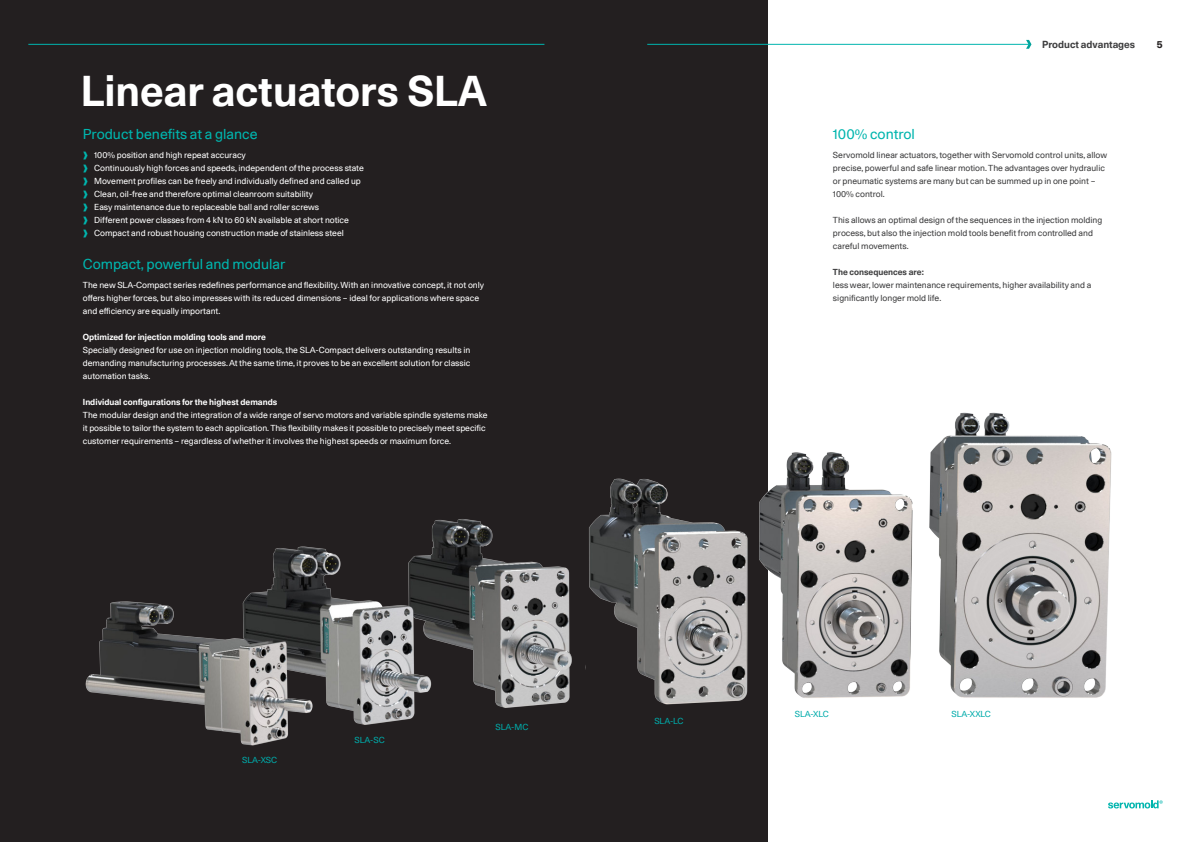
<style>
.page{position:relative;width:1191px;height:842px;background:#fff}
.page>*{position:absolute;margin:0;border:0;box-sizing:border-box;transform-origin:0 0}
.Überschrift_01{font:700 42px "Unica 77 LLTT";color:#fff}
.t1{font:700 20px "Unica 77 LLTT";color:#00b5ae}
.Überschrift_01-2{font:14px "Unica 77 LLTT";color:#00b5ae}
.Inhalt___Seitenzahl{font:700 10px "Unica 77 LLTT";color:#3e3e3f}
.t2{font:700 10px "Unica 77 LLTT";color:#231f20}
.Überschrift_01-3{font:8.5px/13px "Unica 77 LLTT";color:#fff}
.Überschrift_01-4{font:8.5px/13px "Unica 77 LLTT";color:#3e3e3f}
.Überschrift_01-5{font:700 8.5px "Unica 77 LLTT";color:#fff}
.Überschrift_01-6{font:8.5px "Unica 77 LLTT";color:#00abaa}
.Überschrift_01-7{font:700 8.5px "Unica 77 LLTT";color:#3e3e3f}
</style>
<div class="page">
<svg style="left:1108px;top:800px;width:54px;height:8px"></svg>
<div style="left:0;top:0;width:767px;height:842px;background:#231f20"></div>
<img style="left:585px;top:478px;width:162px;height:227px">
<img style="left:747px;top:404px;width:166px;height:362px">
<img style="left:85px;top:519px;width:486px;height:227px">
<img style="left:929px;top:412px;width:183px;height:286px">
<svg style="left:1026px;top:40px;width:5px;height:9px"></svg>
<hr style="left:647px;top:44px;width:382px;height:1px;background:#00b5ae">
<hr style="left:28px;top:44px;width:516px;height:1px;background:#00b5ae">
<p class="Überschrift_01" style="left:81px;top:62px;width:408px">Linear actuators SLA</p>
<p class="Überschrift_01-2" style="left:83px;top:125px;width:176px">Product benefits at a glance</p>
<p class="t1" style="left:83px;top:140px;width:7px">›</p>
<p class="Überschrift_01-3" style="left:94px;top:149px;width:153px">100% position and high repeat accuracy</p>
<p class="t1" style="left:83px;top:153px;width:7px">›</p>
<p class="Überschrift_01-3" style="left:94px;top:162px;width:271px">Continuously high forces and speeds, independent of the process state</p>
<p class="t1" style="left:83px;top:166px;width:7px">›</p>
<p class="Überschrift_01-3" style="left:94px;top:175px;width:268px">Movement profiles can be freely and individually defined and called up</p>
<p class="t1" style="left:83px;top:179px;width:7px">›</p>
<p class="Überschrift_01-3" style="left:94px;top:188px;width:220px">Clean, oil-free and therefore optimal cleanroom suitability</p>
<p class="t1" style="left:83px;top:192px;width:7px">›</p>
<p class="Überschrift_01-3" style="left:94px;top:201px;width:226px">Easy maintenance due to replaceable ball and roller screws</p>
<p class="t1" style="left:83px;top:205px;width:7px">›</p>
<p class="Überschrift_01-3" style="left:94px;top:214px;width:256px">Different power classes from 4 kN to 60 kN available at short notice</p>
<p class="t1" style="left:83px;top:218px;width:7px">›</p>
<p class="Überschrift_01-3" style="left:94px;top:227px;width:251px">Compact and robust housing construction made of stainless steel</p>
<p class="Überschrift_01-2" style="left:83px;top:255px;width:204px">Compact, powerful and modular</p>
<p class="Überschrift_01-3" style="left:83px;top:279px;width:403px">The new SLA-Compact series redefines performance and flexibility. With an innovative concept, it not only offers higher forces, but also impresses with its reduced dimensions – ideal for applications where space and efficiency are equally important.</p>
<p class="Überschrift_01-5" style="left:83px;top:331px;width:185px">Optimized for injection molding tools and more</p>
<p class="Überschrift_01-3" style="left:83px;top:344px;width:389px;text-align:justify">Specially designed for use on injection molding tools, the SLA-Compact delivers outstanding results in demanding manufacturing processes. At the same time, it proves to be an excellent solution for classic automation tasks.</p>
<p class="Überschrift_01-5" style="left:83px;top:396px;width:196px">Individual configurations for the highest demands</p>
<p class="Überschrift_01-3" style="left:83px;top:409px;width:406px">The modular design and the integration of a wide range of servo motors and variable spindle systems make it possible to tailorthe system to each application.This flexibility makes it possible to precisely meet specific customer requirements – regardless of whether it involves the highest speeds or maximum force.</p>
<p class="Überschrift_01-6" style="left:242px;top:754px;width:36px">SLA-XSC</p>
<p class="Überschrift_01-6" style="left:354px;top:735px;width:32px">SLA-SC</p>
<p class="Überschrift_01-6" style="left:495px;top:722px;width:34px">SLA-MC</p>
<p class="Überschrift_01-2" style="left:833px;top:125px;width:83px">100% control</p>
<p class="Inhalt___Seitenzahl" style="left:1042px;top:37px;width:95px">Product advantages</p>
<p class="t2" style="left:1156px;top:37px;width:7px">5</p>
<p class="Überschrift_01-4" style="left:833px;top:149px;width:276px">Servomold linear actuators, together with Servomold control units, allow precise, powerful and safe linear motion. The advantages over hydraulic or pneumatic systems are many but can be summed up in one point – 100% control.</p>
<p class="Überschrift_01-4" style="left:833px;top:214px;width:271px">This allows an optimal design of the sequences in the injection molding process, but also the injection mold tools benefit from controlled and careful movements.</p>
<p class="Überschrift_01-7" style="left:833px;top:266px;width:92px">The consequences are:</p>
<p class="Überschrift_01-4" style="left:833px;top:279px;width:260px">less wear, lower maintenance requirements, higher availability and a significantly longer mold life.</p>
<p class="Überschrift_01-6" style="left:654px;top:715px;width:31px">SLA-LC</p>
<p class="Überschrift_01-6" style="left:794px;top:709px;width:36px">SLA-XLC</p>
<p class="Überschrift_01-6" style="left:951px;top:709px;width:41px">SLA-XXLC</p>
</div>
